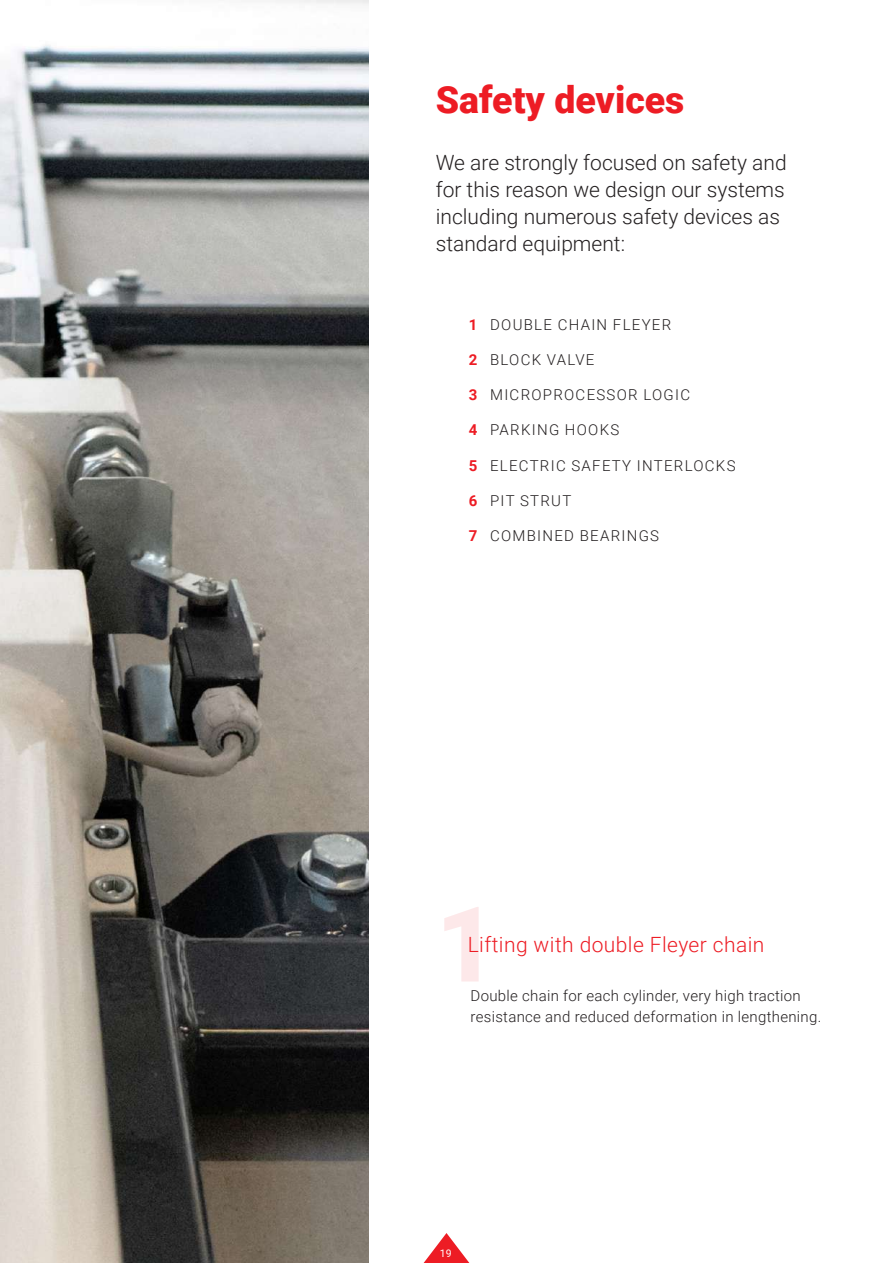
<style>
.page{position:relative;width:893px;height:1263px;background:#fff}
.page>*{position:absolute;margin:0;border:0;box-sizing:border-box;transform-origin:0 0}
.t1{font:900 105px "Roboto";color:#ed1c24}
.t2{font:900 37.5px "Roboto";color:#ed1c24}
.t3{font:300 21px/27px "Roboto";color:#231f20}
.t4{font:300 21px "Roboto";letter-spacing:.02em;color:#ed1c24}
.t5{font:300 15px "Roboto";letter-spacing:.08em;color:#231f20}
.t6{font:300 15px/21px "Roboto";letter-spacing:.02em;color:#231f20}
.t7{font:700 15px "Roboto";color:#ed1c24}
.t8{font:10.5px "Roboto";color:#fff}
</style>
<div class="page">
<img style="left:0;top:0;width:369px;height:1263px">
<svg style="left:424px;top:1233px;width:45px;height:30px"></svg>
<h2 class="t2" style="left:436px;top:74px;width:250px">Safety devices</h2>
<p class="t3" style="left:436px;top:148px;width:352px">We are strongly focused on safety and for this reason we design our systems including numerous safety devices as standard equipment:</p>
<p class="t7" style="left:469px;top:315px;width:10px">1</p>
<p class="t7" style="left:469px;top:350px;width:10px">2</p>
<p class="t7" style="left:469px;top:385px;width:10px">3</p>
<p class="t7" style="left:469px;top:420px;width:10px">4</p>
<p class="t7" style="left:469px;top:455px;width:10px">5</p>
<p class="t7" style="left:469px;top:490px;width:10px">6</p>
<p class="t7" style="left:469px;top:525px;width:10px">7</p>
<p class="t5" style="left:490px;top:315px;width:183px">DOUBLE CHAIN FLEYER</p>
<p class="t5" style="left:490px;top:350px;width:106px">BLOCK VALVE</p>
<p class="t5" style="left:490px;top:385px;width:201px">MICROPROCESSOR LOGIC</p>
<p class="t5" style="left:490px;top:420px;width:131px">PARKING HOOKS</p>
<p class="t5" style="left:490px;top:455px;width:247px">ELECTRIC SAFETY INTERLOCKS</p>
<p class="t5" style="left:490px;top:490px;width:83px">PIT STRUT</p>
<p class="t5" style="left:490px;top:525px;width:171px">COMBINED BEARINGS</p>
<h1 class="t1" style="left:436px;top:871px;width:62px">1</h1>
<p class="t4" style="left:468px;top:930px;width:298px">Lifting with double Fleyer chain</p>
<p class="t6" style="left:470px;top:985px;width:352px">Double chain for each cylinder, very high traction resistance and reduced deformation in lengthening.</p>
<p class="t8" style="left:440px;top:1245px;width:13px">19</p>
</div>
